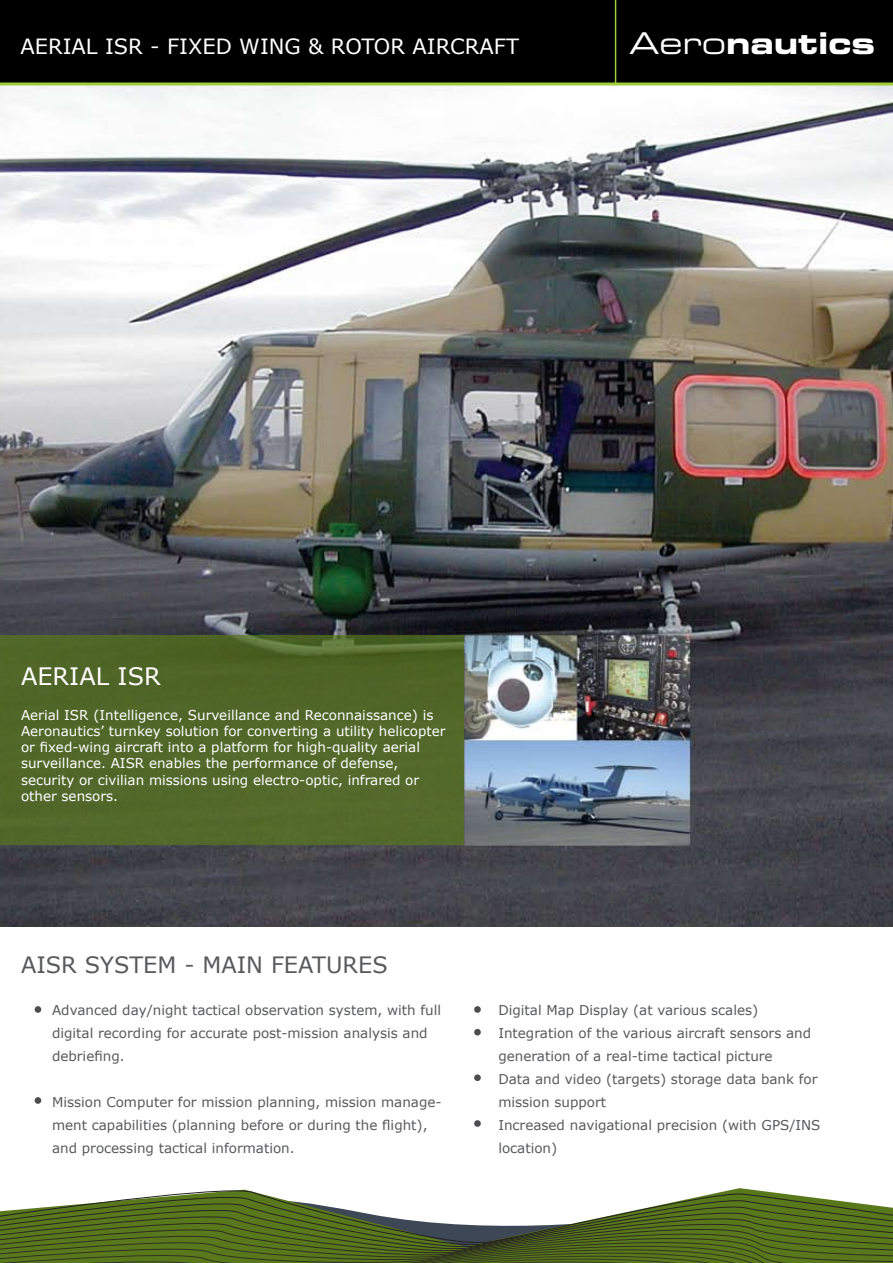
<style>
.page{position:relative;width:893px;height:1263px;background:#fff}
.page>*{position:absolute;margin:0;border:0;box-sizing:border-box;transform-origin:0 0}
.t1{font:30px "Eurostile Bold Extended Two";color:#fff}
.t2{font:24px "Verdana";color:#fff}
.t3{font:22.5px "Verdana";color:#58595b}
.t4{font:21px "Verdana";color:#fff}
.t5{font:13.5px/23px "Verdana";color:#58595b}
.t6{font:13.5px/16.2px "Verdana";color:#fff}
.s1{font-family:"Eurostile Extended Two"}
</style>
<div class="page">
<img style="left:0;top:86px;width:893px;height:841px">
<div style="left:0;top:635px;width:464px;height:210px;background:#516729"></div>
<div style="left:0;top:0;width:893px;height:86px;background:#000"></div>
<svg style="left:0;top:1188px;width:893px;height:75px"></svg>
<hr style="left:615px;top:0;width:1px;height:83px;background:#a1cd3a">
<div style="left:35px;top:1006px;width:6px;height:7px;background:#4d4d4f;border-radius:50%"></div>
<div style="left:35px;top:1097px;width:6px;height:7px;background:#4d4d4f;border-radius:50%"></div>
<div style="left:474px;top:1006px;width:7px;height:7px;background:#4d4d4f;border-radius:50%"></div>
<div style="left:474px;top:1029px;width:7px;height:6px;background:#4d4d4f;border-radius:50%"></div>
<div style="left:474px;top:1074px;width:7px;height:7px;background:#4d4d4f;border-radius:50%"></div>
<div style="left:474px;top:1120px;width:7px;height:7px;background:#4d4d4f;border-radius:50%"></div>
<p class="t4" style="left:20px;top:33px;width:500px">AERIAL ISR - FIXED WING &amp; ROTOR AIRCRAFT</p>
<p class="t1" style="left:629px;top:22px;width:247px"><span class="s1">Aero</span>nautics</p>
<p class="t2" style="left:21px;top:661px;width:141px">AERIAL ISR</p>
<p class="t6" style="left:21px;top:706px;width:426px">Aerial ISR (Intelligence, Surveillance and Reconnaissance) is Aeronautics’ turnkey solution for converting a utility helicopter or fixed-wing aircraft into a platform for high-quality aerial surveillance. AISR enables the performance of defense, security or civilian missions using electro-optic, infrared or other sensors.</p>
<p class="t3" style="left:21px;top:950px;width:368px">AISR SYSTEM - MAIN FEATURES</p>
<p class="t5" style="left:52px;top:998px;width:391px">Advanced day/night tactical observation system, with full digital recording for accurate post-mission analysis and debriefing.</p>
<p class="t5" style="left:52px;top:1090px;width:391px">Mission Computer for mission planning, mission manage&shy;ment capabilities (planning before or during the flight), and processing tactical information.</p>
<p class="t5" style="left:498px;top:998px;width:324px">Digital Map Display (at various scales)<br>Integration of the various aircraft sensors and generation of a real-time tactical picture<br>Data and video (targets) storage data bank for mission support<br>Increased navigational precision (with GPS/INS location)</p>
</div>
